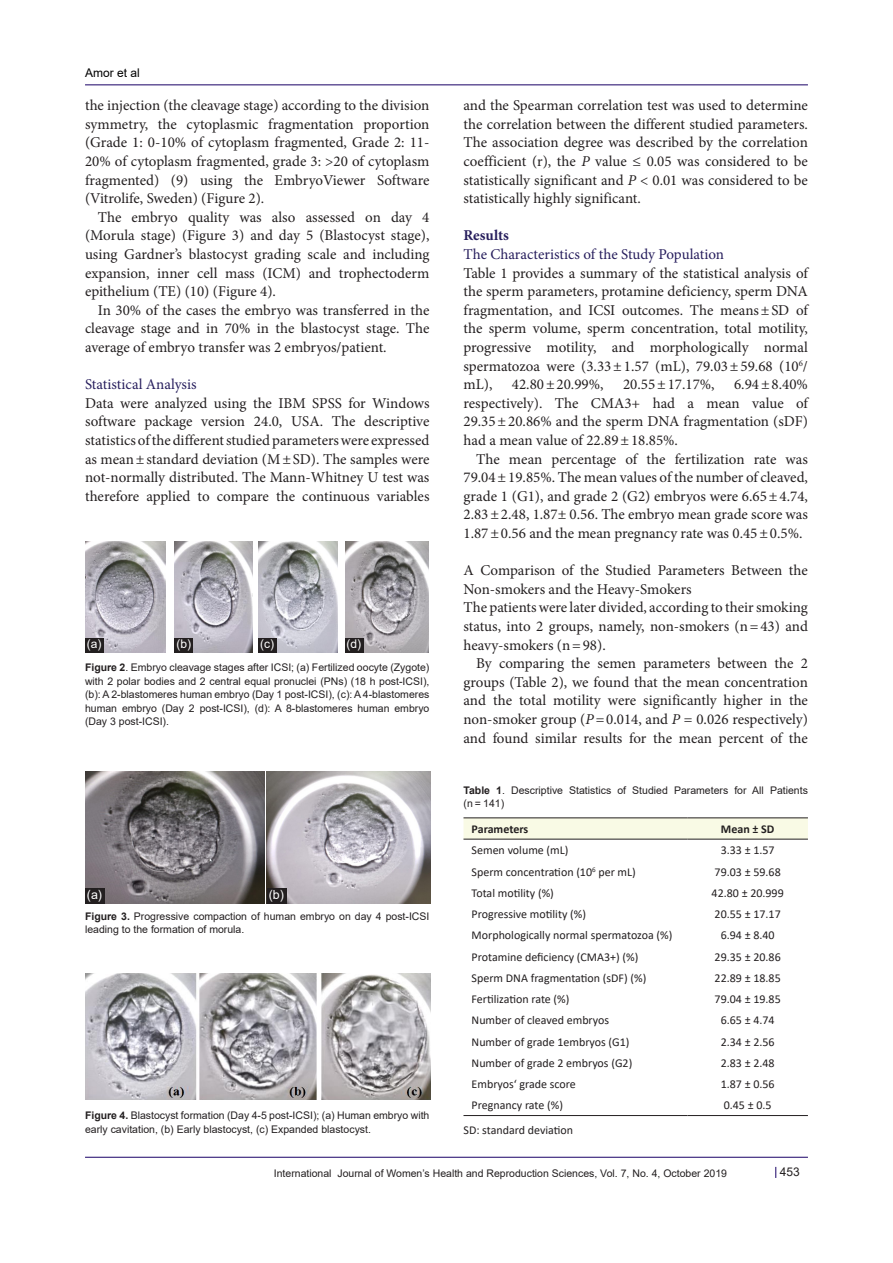
<style>
.page{position:relative;width:893px;height:1263px;background:#fff}
.page>*{position:absolute;margin:0;border:0;box-sizing:border-box;transform-origin:0 0}
.t1{font:15px/18.6px "Minion Pro";color:#231f20;text-align:justify}
.t2{font:15px "Minion Pro";color:#271e5d}
.t3{font:700 15px "Minion Pro";color:#271e5d}
.t4{font:12.45px "Arial";color:#fff}
.t5{font:12px "Calibri";color:#231f20}
.t6{font:700 12px "Calibri";color:#231f20}
.t7{font:12px "Arial";color:#fff}
.t8{font:12px "Arial";color:#000001}
.t9{font:12px "Arial";color:#231f20}
.t10{font:10.5px/13.5px "Arial";color:#231f20}
.s1{font-weight:700}
.s2{font-style:italic}
</style>
<div class="page">
<hr style="left:85px;top:85px;width:723px;height:1px;background:#190066">
<hr style="left:85px;top:1157px;width:723px;height:1px;background:#190066">
<img style="left:85px;top:541px;width:81px;height:111px">
<img style="left:175px;top:541px;width:77px;height:111px">
<img style="left:258px;top:541px;width:79px;height:111px">
<img style="left:345px;top:541px;width:84px;height:112px">
<div style="left:85px;top:638px;width:18px;height:14px;background:#231f20"></div>
<div style="left:175px;top:638px;width:18px;height:15px;background:#231f20"></div>
<div style="left:258px;top:638px;width:19px;height:15px;background:#231f20"></div>
<div style="left:345px;top:638px;width:18px;height:15px;background:#231f20"></div>
<img style="left:85px;top:772px;width:179px;height:131px">
<img style="left:267px;top:772px;width:163px;height:132px">
<div style="left:85px;top:888px;width:19px;height:15px;background:#231f20"></div>
<div style="left:267px;top:888px;width:19px;height:16px;background:#231f20"></div>
<img style="left:85px;top:973px;width:345px;height:127px">
<svg style="left:463px;top:818px;width:345px;height:21px;background:#f1f2de"></svg>
<hr style="left:463px;top:817px;width:224px;height:1px;background:#231f20">
<hr style="left:687px;top:817px;width:121px;height:1px;background:#231f20">
<hr style="left:463px;top:839px;width:224px;height:1px;background:#231f20">
<hr style="left:687px;top:839px;width:121px;height:1px;background:#231f20">
<hr style="left:463px;top:1115px;width:224px;height:1px;background:#231f20">
<hr style="left:687px;top:1115px;width:121px;height:1px;background:#231f20">
<p class="t8" style="left:85px;top:65px;width:56px">Amor et al</p>
<p class="t1" style="left:85px;top:96px;width:346px">the injection (the cleavage stage) according to the division symmetry, the cytoplasmic fragmentation proportion (Grade 1: 0-10% of cytoplasm fragmented, Grade 2: 11- 20% of cytoplasm fragmented, grade 3: &gt;20 of cytoplasm fragmented) (9) using the EmbryoViewer Software (Vitrolife, Sweden) (Figure 2).</p>
<p class="t1" style="left:85px;top:208px;width:346px;text-indent:13px">The embryo quality was also assessed on day 4 (Morula stage) (Figure 3) and day 5 (Blastocyst stage), using Gardner’s blastocyst grading scale and including expansion, inner cell mass (ICM) and trophectoderm epithelium (TE) (10) (Figure 4).</p>
<p class="t1" style="left:85px;top:301px;width:346px;text-indent:13px">In 30% of the cases the embryo was transferred in the cleavage stage and in 70% in the blastocyst stage. The average of embryo transfer was 2 embryos/patient.</p>
<p class="t2" style="left:85px;top:374px;width:113px">Statistical Analysis</p>
<p class="t1" style="left:85px;top:394px;width:346px">Data were analyzed using the IBM SPSS for Windows software package version 24.0, USA. The descriptive statistics of the different studied parameters were expressed as mean±standard deviation (M±SD). The samples were not-normally distributed. The Mann-Whitney U test was therefore applied to compare the continuous variables</p>
<p class="t7" style="left:87px;top:636px;width:16px">(a)</p>
<p class="t7" style="left:176px;top:636px;width:16px">(b)</p>
<p class="t7" style="left:260px;top:636px;width:15px">(c)</p>
<p class="t7" style="left:347px;top:636px;width:16px">(d)</p>
<p class="t10" style="left:85px;top:660px;width:346px;text-align:justify"><span class="s1">Figure 2</span>. Embryo cleavage stages after ICSI; (a) Fertilized oocyte (Zygote) with 2 polar bodies and 2 central equal pronuclei (PNs) (18 h post-ICSI), (b): A 2-blastomeres human embryo (Day 1 post-ICSI), (c): A 4-blastomeres human embryo (Day 2 post-ICSI), (d): A 8-blastomeres human embryo (Day 3 post-ICSI).</p>
<p class="t4" style="left:87px;top:886px;width:17px">(a)</p>
<p class="t4" style="left:269px;top:886px;width:17px">(b)</p>
<p class="t10" style="left:85px;top:909px;width:346px"><span class="s1">Figure 3.</span> Progressive compaction of human embryo on day 4 post-ICSI leading to the formation of morula.</p>
<p class="t10" style="left:85px;top:1109px;width:346px"><span class="s1">Figure 4.</span> Blastocyst formation (Day 4-5 post-ICSI); (a) Human embryo with early cavitation, (b) Early blastocyst, (c) Expanded blastocyst.</p>
<p class="t1" style="left:463px;top:96px;width:346px">and the Spearman correlation test was used to determine the correlation between the different studied parameters.<br>The association degree was described by the correlation coefficient (r), the <span class="s2">P</span> value ≤ 0.05 was considered to be statistically significant and <span class="s2">P</span> &lt; 0.01 was considered to be statistically highly significant.</p>
<p class="t3" style="left:463px;top:225px;width:47px">Results</p>
<p class="t2" style="left:463px;top:244px;width:262px">The Characteristics of the Study Population</p>
<p class="t1" style="left:463px;top:264px;width:346px">Table 1 provides a summary of the statistical analysis of the sperm parameters, protamine deficiency, sperm DNA fragmentation, and ICSI outcomes. The means±SD of the sperm volume, sperm concentration, total motility, progressive motility, and morphologically normal spermatozoa were (3.33±1.57 (mL), 79.03±59.68 (10<sup>6</sup>/ mL),</p>
<p class="t1" style="left:463px;top:375px;width:346px;text-indent:271px">6.94±8.40% respectively). The CMA3+ had a mean value of 29.35±20.86% and the sperm DNA fragmentation (sDF) had a mean value of 22.89±18.85%.</p>
<p class="t1" style="left:463px;top:450px;width:346px;text-indent:13px">The mean percentage of the fertilization rate was 79.04±19.85%. The mean values of the number of cleaved, grade 1 (G1), and grade 2 (G2) embryos were 6.65±4.74, 2.83±2.48, 1.87± 0.56. The embryo mean grade score was 1.87±0.56 and the mean pregnancy rate was 0.45±0.5%.</p>
<p class="t1" style="left:463px;top:561px;width:346px">A Comparison of the Studied Parameters Between the<br>Non-smokers and the Heavy-Smokers</p>
<p class="t1" style="left:463px;top:598px;width:346px">The patients were later divided, according to their smoking status, into 2 groups, namely, non-smokers (n=43) and heavy-smokers (n=98).</p>
<p class="t1" style="left:463px;top:654px;width:346px;text-indent:13px">By comparing the semen parameters between the 2 groups (Table 2), we found that the mean concentration and the total motility were significantly higher in the non-smoker group (<span class="s2">P</span>=0.014, and <span class="s2">P</span> = 0.026 respectively) and found similar results for the mean percent of the</p>
<p class="t10" style="left:463px;top:783px;width:346px"><span class="s1">Table 1</span>. Descriptive Statistics of Studied Parameters for All Patients (n = 141)</p>
<p class="t6" style="left:472px;top:820px;width:58px">Parameters</p>
<p class="t6" style="left:721px;top:820px;width:55px">Mean ± SD</p>
<p class="t5" style="left:472px;top:842px;width:98px">Semen volume (mL)</p>
<p class="t5" style="left:721px;top:842px;width:55px">3.33 ± 1.57</p>
<p class="t5" style="left:472px;top:863px;width:166px">Sperm concentration (10<sup>6</sup> per mL)</p>
<p class="t5" style="left:715px;top:863px;width:68px">79.03 ± 59.68</p>
<p class="t5" style="left:472px;top:884px;width:84px">Total motility (%)</p>
<p class="t5" style="left:712px;top:884px;width:74px">42.80 ± 20.999</p>
<p class="t5" style="left:472px;top:906px;width:116px">Progressive motility (%)</p>
<p class="t5" style="left:715px;top:906px;width:68px">20.55 ± 17.17</p>
<p class="t5" style="left:472px;top:927px;width:202px">Morphologically normal spermatozoa (%)</p>
<p class="t5" style="left:721px;top:927px;width:55px">6.94 ± 8.40</p>
<p class="t5" style="left:472px;top:948px;width:168px">Protamine deficiency (CMA3+) (%)</p>
<p class="t5" style="left:715px;top:948px;width:68px">29.35 ± 20.86</p>
<p class="t5" style="left:472px;top:969px;width:176px">Sperm DNA fragmentation (sDF) (%)</p>
<p class="t5" style="left:715px;top:969px;width:68px">22.89 ± 18.85</p>
<p class="t5" style="left:472px;top:991px;width:99px">Fertilization rate (%)</p>
<p class="t5" style="left:715px;top:991px;width:68px">79.04 ± 19.85</p>
<p class="t5" style="left:472px;top:1012px;width:139px">Number of cleaved embryos</p>
<p class="t5" style="left:721px;top:1012px;width:55px">6.65 ± 4.74</p>
<p class="t5" style="left:472px;top:1033px;width:159px">Number of grade 1embryos (G1)</p>
<p class="t5" style="left:721px;top:1033px;width:55px">2.34 ± 2.56</p>
<p class="t5" style="left:472px;top:1054px;width:162px">Number of grade 2 embryos (G2)</p>
<p class="t5" style="left:721px;top:1054px;width:55px">2.83 ± 2.48</p>
<p class="t5" style="left:472px;top:1076px;width:106px">Embryos‘ grade score</p>
<p class="t5" style="left:721px;top:1076px;width:55px">1.87 ± 0.56</p>
<p class="t5" style="left:472px;top:1097px;width:93px">Pregnancy rate (%)</p>
<p class="t5" style="left:724px;top:1097px;width:49px">0.45 ± 0.5</p>
<p class="t5" style="left:463px;top:1121px;width:111px">SD: standard deviation</p>
<p class="t1" style="left:512px;top:375px;width:93px">42.80±20.99%,</p>
<p class="t1" style="left:623px;top:375px;width:93px">20.55±17.17%,</p>
<p class="t10" style="left:274px;top:1166px;width:455px">International Journal of Women’s Health and Reproduction Sciences, Vol. 7, No. 4, October 2019</p>
<p class="t9" style="left:780px;top:1163px;width:22px">453</p>
</div>
